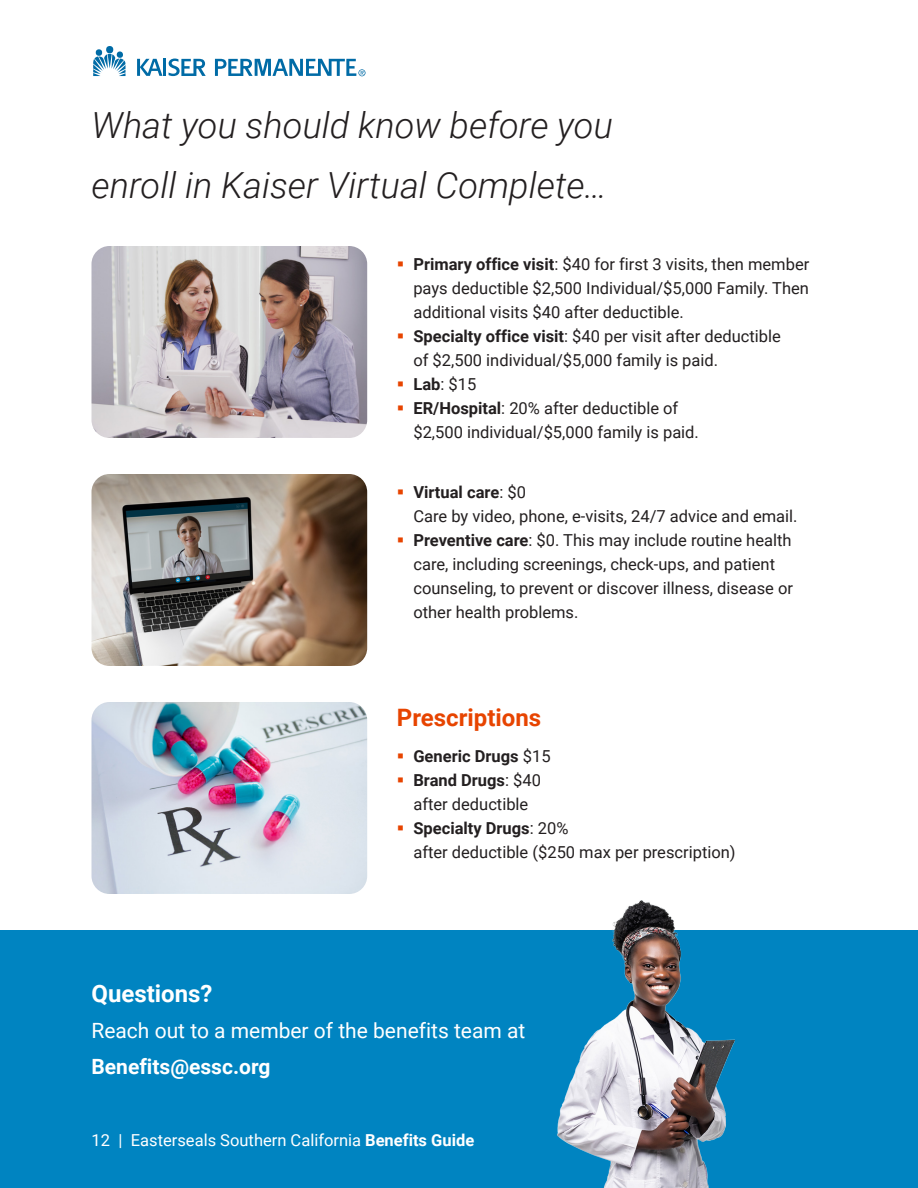
<style>
.page{position:relative;width:918px;height:1188px;background:#fff}
.page>*{position:absolute;margin:0;border:0;box-sizing:border-box;transform-origin:0 0}
.Catchphrase{font:italic 300 36px/60px "Roboto";color:#231f20}
.Heading_2{font:700 24px "Roboto";color:#e74400}
.Heading_2-2{font:700 24px "Roboto";color:#fff}
.Body_Text{font:21px/36px "Roboto";color:#fff}
.t1{font:16.5px/24px "Roboto";color:#231f20}
.t2{font:16.5px "Roboto";color:#fff}
.t3{font:700 16.5px "Roboto";color:#231f20}
.s1{font-weight:700}
.s2{font-weight:400}
</style>
<div class="page">
<div style="left:0;top:930px;width:918px;height:258px;background:#0084c1"></div>
<hr style="left:917px;top:0;width:1px;height:162px;background:#ff8100">
<img style="left:557px;top:900px;width:177px;height:288px">
<img style="left:92px;top:246px;width:275px;height:192px">
<img style="left:92px;top:474px;width:275px;height:192px">
<img style="left:92px;top:702px;width:275px;height:192px">
<svg style="left:93px;top:48px;width:33px;height:28px"></svg>
<div style="left:106px;top:46px;width:7px;height:7px;background:#006ba6;border-radius:50%"></div>
<hr style="left:163px;top:59px;width:3px;height:17px;background:#006ba6">
<svg style="left:137px;top:59px;width:25px;height:17px"></svg>
<svg style="left:169px;top:59px;width:37px;height:17px"></svg>
<svg style="left:215px;top:59px;width:151px;height:17px"></svg>
<p class="Catchphrase" style="left:92px;top:94px;width:523px">What you should know before you enroll in Kaiser Virtual Complete…</p>
<p class="t1" style="left:413px;top:252px;width:397px;text-align:justify"><span class="s1">Primary office visit</span>: $40 for first 3 visits, then member pays deductible $2,500 Individual/$5,000 Family. Then additional visits $40 after deductible.</p>
<p class="t1" style="left:413px;top:324px;width:369px"><span class="s1">Specialty office visit</span>: $40 per visit after deductible of $2,500 individual/$5,000 family is paid.</p>
<p class="t1" style="left:413px;top:372px;width:64px"><span class="s1">Lab</span>: $15</p>
<p class="t1" style="left:413px;top:396px;width:287px"><span class="s1">ER/Hospital</span>: 20% after deductible of $2,500 individual/$5,000 family is paid.</p>
<p class="t1" style="left:413px;top:480px;width:386px"><span class="s1">Virtual care</span>: $0<br>Care by video, phone, e-visits, 24/7 advice and email.</p>
<p class="t1" style="left:413px;top:528px;width:381px"><span class="s1">Preventive care</span>: $0. This may include routine health care, including screenings, check-ups, and patient counseling, to prevent or discover illness, disease or other health problems.</p>
<p class="Heading_2" style="left:397px;top:701px;width:146px">Prescriptions</p>
<p class="t3" style="left:413px;top:745px;width:139px">Generic Drugs <span class="s2">$15</span></p>
<p class="t1" style="left:413px;top:768px;width:129px"><span class="s1">Brand Drugs</span>: $40 after deductible</p>
<p class="t1" style="left:413px;top:816px;width:324px"><span class="s1">Specialty Drugs</span>: 20%<br>after deductible ($250 max per prescription)</p>
<p class="Heading_2-2" style="left:92px;top:977px;width:123px">Questions?</p>
<p class="Body_Text" style="left:92px;top:1012px;width:435px">Reach out to a member of the benefits team at<br><span class="s1">Benefits@essc.org</span></p>
<p class="t2" style="left:92px;top:1129px;width:384px">12 | Easterseals Southern California <span class="s1">Benefits Guide</span></p>
</div>
